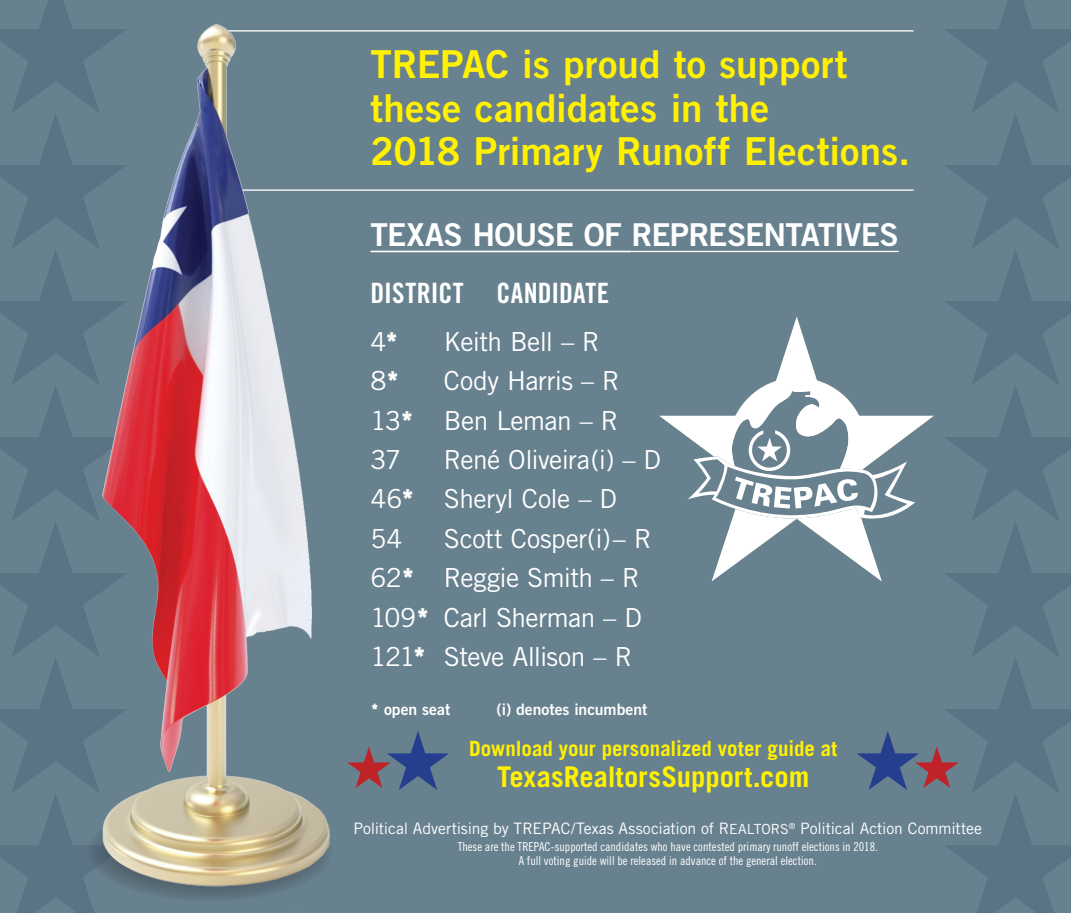
<style>
.page{position:relative;width:1071px;height:913px;background:#fff}
.page>*{position:absolute;margin:0;border:0;box-sizing:border-box;transform-origin:0 0}
.t1{font:38.5px/43.8px "Trade Gothic Bold Two";letter-spacing:.005em;color:#fff101}
.t2{font:31.5px "Trade Gothic Bold Two";letter-spacing:-.025em;color:#fff}
.t3{font:700 28.53px "Trade Gothic";color:#fff101}
.t4{font:28px "Trade Gothic Bold Cond Twenty";letter-spacing:.005em;color:#fff}
.t5{font:26.25px/39.4px "Trade Gothic";letter-spacing:-.02em;color:#fff}
.t6{font:700 21px "Trade Gothic";color:#fff101}
.t7{font:15.75px "Trade Gothic";letter-spacing:-.01em;color:#fff}
.t8{font:15.75px "Trade Gothic Bold Two";color:#fff}
.t9{font:12.25px/14px "Trade Gothic Cond Eighteen";color:#fff;text-align:center}
.s1{font-family:"Glypha LT Std";font-weight:900}
.s2{font-size:14px}
</style>
<div class="page">
<div style="left:0;top:0;width:1071px;height:912px;background:#68818f"></div>
<hr style="left:370px;top:250px;width:261px;height:2px;background:#fff">
<hr style="left:631px;top:251px;width:268px;height:1px;background:#fff">
<svg style="left:659px;top:415px;width:29px;height:22px"></svg>
<hr style="left:226px;top:189px;width:688px;height:2px;background:#fff">
<hr style="left:217px;top:30px;width:697px;height:2px;background:#fff">
<svg style="left:0;top:0;width:62px;height:912px"></svg>
<img style="left:62px;top:0;width:311px;height:912px">
<svg style="left:347px;top:730px;width:102px;height:59px"></svg>
<svg style="left:688px;top:0;width:383px;height:912px"></svg>
<h1 class="t1" style="left:370px;top:42px;width:541px">TREPAC is proud to support these candidates in the<br>2018 Primary Runoff Elections.</h1>
<p class="t2" style="left:370px;top:215px;width:530px">TEXAS HOUSE OF REPRESENTATIVES</p>
<p class="t4" style="left:370px;top:276px;width:240px">DISTRICT CANDIDATE</p>
<p class="t5" style="left:370px;top:321px;width:30px">4<span class="s1">*</span></p>
<p class="t5" style="left:444px;top:321px;width:157px">Keith Bell – R</p>
<p class="t5" style="left:370px;top:361px;width:31px">8<span class="s1">*</span></p>
<p class="t5" style="left:370px;top:361px;width:251px;text-align:justify;text-indent:74px">Cody Harris – R 13<span class="s1">*</span> Ben Leman – R 37</p>
<p class="t5" style="left:370px;top:439px;width:292px;text-indent:74px">René Oliveira(i) – D<br>46<span class="s1">*</span> Sheryl Cole – D<br>54</p>
<p class="t5" style="left:370px;top:518px;width:283px;text-indent:74px">Scott Cosper(i)– R<br>62<span class="s1">*</span> Reggie Smith – R<br>109<span class="s1">*</span> Carl Sherman – D<br>121<span class="s1">*</span> Steve Allison – R</p>
<p class="t8" style="left:370px;top:699px;width:81px"><span class="s1">*</span> open seat</p>
<p class="t8" style="left:496px;top:699px;width:152px">(i) denotes incumbent</p>
<p class="t6" style="left:469px;top:735px;width:370px">Download your personalized voter guide at</p>
<p class="t3" style="left:497px;top:758px;width:314px">TexasRealtorsSupport.com</p>
<p class="t7" style="left:354px;top:818px;width:630px">Political Advertising by TREPAC/Texas Association of R<span class="s2">EALTORS</span><sup>®</sup> Political Action Committee</p>
<p class="t9" style="left:458px;top:838px;width:422px">These are the TREPAC-supported candidates who have contested primary runoff elections in 2018.<br>A full voting guide will be released in advance of the general election.</p>
</div>
